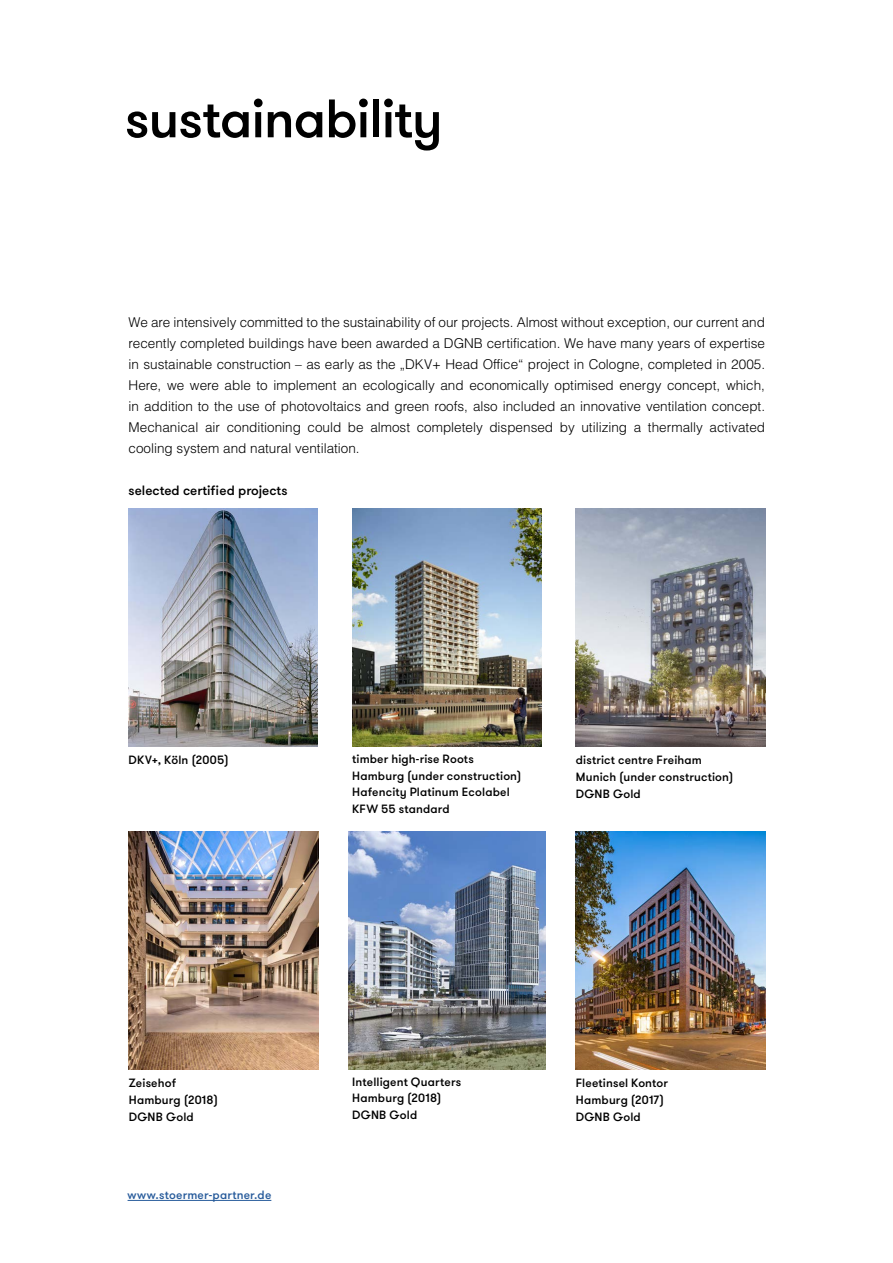
<style>
.page{position:relative;width:893px;height:1263px;background:#fff}
.page>*{position:absolute;margin:0;border:0;box-sizing:border-box;transform-origin:0 0}
.t1{font:500 54px "GT Walsheim";letter-spacing:-.025em;color:#000}
.t2{font:300 13.5px/21px "Helvetica LT Pro";color:#000;text-align:justify}
.t3{font:500 13.5px "GT Walsheim";color:#000}
.t4{font:500 12px/16.8px "GT Walsheim";letter-spacing:.015em;color:#000}
.t5{font:500 12px "GT Walsheim";letter-spacing:.015em;color:#275b9b}
</style>
<div class="page">
<img style="left:129px;top:508px;width:189px;height:238px">
<img style="left:576px;top:508px;width:189px;height:238px">
<img style="left:129px;top:831px;width:189px;height:238px">
<img style="left:576px;top:831px;width:189px;height:238px">
<img style="left:348px;top:831px;width:198px;height:238px">
<img style="left:352px;top:508px;width:190px;height:238px">
<hr style="left:128px;top:1200px;width:143px;height:1px;background:#275b9b">
<h1 class="t1" style="left:125px;top:85px;width:319px">sustainability</h1>
<p class="t2" style="left:129px;top:312px;width:638px">We are intensively committed to the sustainability of our projects. Almost without exception, our current and recently completed buildings have been awarded a DGNB certification. We have many years of expertise in sustainable construction – as early as the „DKV+ Head Office“ project in Cologne, completed in 2005.<br>Here, we were able to implement an ecologically and economically optimised energy concept, which, in addition to the use of photovoltaics and green roofs, also included an innovative ventilation concept.<br>Mechanical air conditioning could be almost completely dispensed by utilizing a thermally activated cooling system and natural ventilation.</p>
<p class="t3" style="left:129px;top:482px;width:160px">selected certified projects</p>
<p class="t4" style="left:129px;top:752px;width:102px">DKV+, Köln (2005)</p>
<p class="t4" style="left:352px;top:750px;width:171px">timber high-rise Roots<br>Hamburg (under construction)<br>Hafencity Platinum Ecolabel<br>KFW 55 standard</p>
<p class="t4" style="left:576px;top:752px;width:159px">district centre Freiham<br>Munich (under construction)<br>DGNB Gold</p>
<p class="t4" style="left:129px;top:1075px;width:91px">Zeisehof<br>Hamburg (2018)<br>DGNB Gold</p>
<p class="t5" style="left:128px;top:1187px;width:145px">www.stoermer-partner.de</p>
<p class="t4" style="left:352px;top:1073px;width:111px">Intelligent Quarters<br>Hamburg (2018)<br>DGNB Gold</p>
<p class="t4" style="left:576px;top:1075px;width:94px">Fleetinsel Kontor<br>Hamburg (2017)<br>DGNB Gold</p>
</div>
